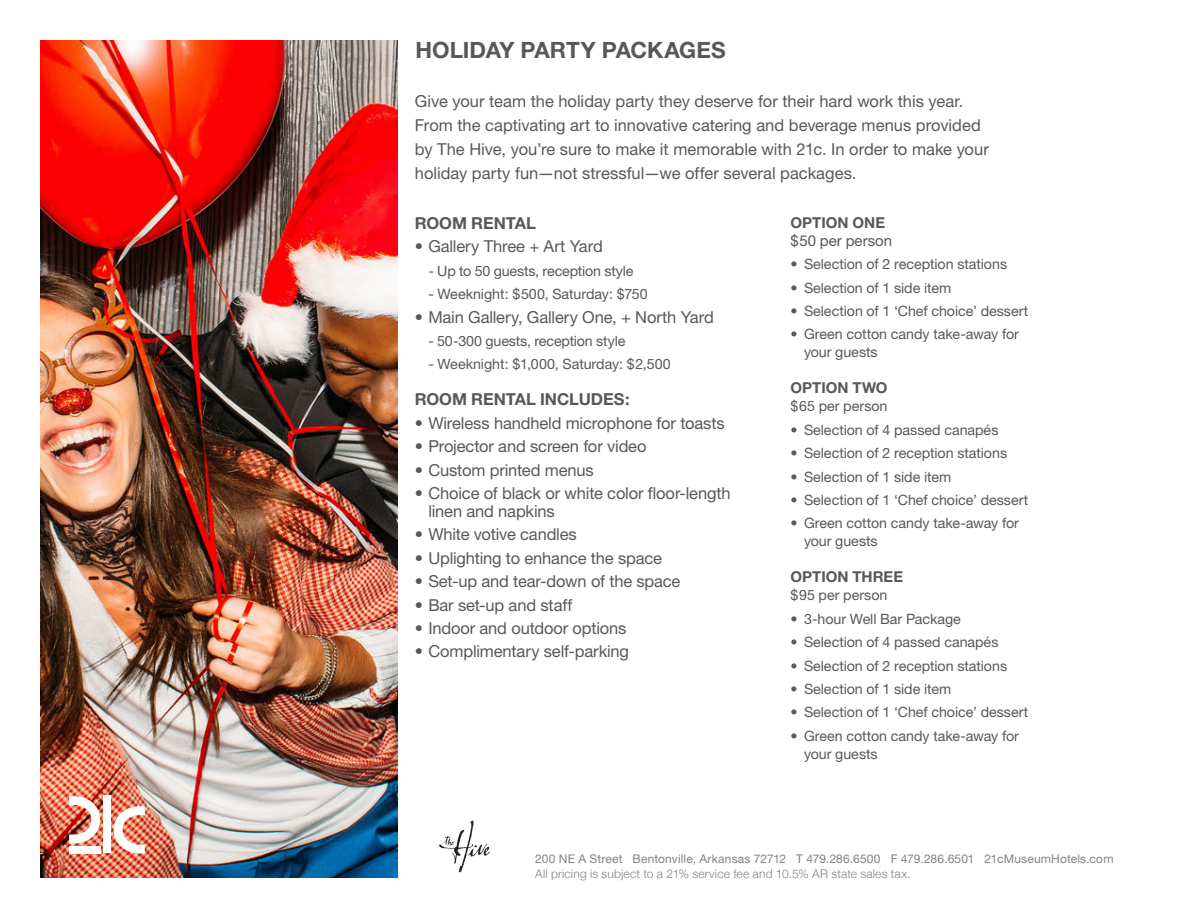
<style>
.page{position:relative;width:1188px;height:918px;background:#fff}
.page>*{position:absolute;margin:0;border:0;box-sizing:border-box;transform-origin:0 0}
.LARGE_TITLE{font:700 22.5px "Helvetica Neue";color:#57585a}
.LARGE_TITLE-2{font:16.5px/24px "Helvetica Neue";letter-spacing:-.005em;color:#57585a}
.LARGE_TITLE-3{font:700 16.5px "Helvetica Neue";letter-spacing:-.005em;color:#57585a}
.LARGE_TITLE-4{font:700 15px "Helvetica Neue";color:#57585a}
.LARGE_TITLE-5{font:15px "Helvetica Neue";color:#57585a}
.LARGE_TITLE-6{font:14.25px/18px "Helvetica Neue";letter-spacing:-.005em;color:#57585a}
.t1{font:12px "Helvetica Neue";letter-spacing:.015em;color:#808285}
.t2{font:300 12px "Helvetica Neue";letter-spacing:.015em;color:#808285}
</style>
<div class="page">
<img style="left:438px;top:820px;width:52px;height:53px">
<img style="left:40px;top:40px;width:358px;height:838px">
<div style="left:103px;top:795px;width:7px;height:58px;background:#fff"></div>
<img style="left:69px;top:795px;width:31px;height:49px">
<svg style="left:114px;top:805px;width:31px;height:48px"></svg>
<div style="left:69px;top:846px;width:31px;height:7px;background:#fff"></div>
<p class="LARGE_TITLE" style="left:416px;top:36px;width:312px">HOLIDAY PARTY PACKAGES</p>
<p class="LARGE_TITLE-2" style="left:415px;top:89px;width:575px">Give your team the holiday party they deserve for their hard work this year.<br>From the captivating art to innovative catering and beverage menus provided by The Hive, you’re sure to make it memorable with 21c. In order to make your holiday party fun—not stressful—we offer several packages.</p>
<p class="LARGE_TITLE-4" style="left:790px;top:213px;width:96px">OPTION ONE</p>
<p class="LARGE_TITLE-5" style="left:790px;top:232px;width:103px">$50 per person</p>
<p class="LARGE_TITLE-6" style="left:790px;top:255px;width:218px">• Selection of 2 reception stations</p>
<p class="LARGE_TITLE-6" style="left:790px;top:278px;width:162px">• Selection of 1 side item</p>
<p class="LARGE_TITLE-6" style="left:790px;top:302px;width:239px">• Selection of 1 ‘Chef choice’ dessert</p>
<p class="LARGE_TITLE-6" style="left:804px;top:325px;width:216px;text-indent:-14px">• Green cotton candy take-away for your guests</p>
<p class="LARGE_TITLE-4" style="left:790px;top:379px;width:99px">OPTION TWO</p>
<p class="LARGE_TITLE-6" style="left:790px;top:397px;width:99px">$65 per person</p>
<p class="LARGE_TITLE-6" style="left:790px;top:421px;width:209px">• Selection of 4 passed canapés</p>
<p class="LARGE_TITLE-6" style="left:790px;top:444px;width:218px">• Selection of 2 reception stations</p>
<p class="LARGE_TITLE-6" style="left:790px;top:467px;width:162px">• Selection of 1 side item</p>
<p class="LARGE_TITLE-6" style="left:790px;top:491px;width:239px">• Selection of 1 ‘Chef choice’ dessert</p>
<p class="LARGE_TITLE-6" style="left:804px;top:514px;width:216px;text-indent:-14px">• Green cotton candy take-away for your guests</p>
<p class="LARGE_TITLE-4" style="left:790px;top:568px;width:114px">OPTION THREE</p>
<p class="LARGE_TITLE-6" style="left:790px;top:586px;width:98px">$95 per person</p>
<p class="LARGE_TITLE-6" style="left:790px;top:610px;width:172px">• 3-hour Well Bar Package</p>
<p class="LARGE_TITLE-6" style="left:790px;top:633px;width:209px">• Selection of 4 passed canapés</p>
<p class="LARGE_TITLE-6" style="left:790px;top:656px;width:218px">• Selection of 2 reception stations</p>
<p class="LARGE_TITLE-6" style="left:790px;top:680px;width:162px">• Selection of 1 side item</p>
<p class="LARGE_TITLE-6" style="left:790px;top:703px;width:239px">• Selection of 1 ‘Chef choice’ dessert</p>
<p class="LARGE_TITLE-6" style="left:804px;top:727px;width:216px;text-indent:-14px">• Green cotton candy take-away for your guests</p>
<p class="LARGE_TITLE-3" style="left:415px;top:213px;width:123px">ROOM RENTAL</p>
<p class="LARGE_TITLE-2" style="left:415px;top:234px;width:189px">• Gallery Three + Art Yard</p>
<p class="LARGE_TITLE-6" style="left:428px;top:261px;width:207px">- Up to 50 guests, reception style</p>
<p class="LARGE_TITLE-6" style="left:428px;top:285px;width:221px">- Weeknight: $500, Saturday: $750</p>
<p class="LARGE_TITLE-2" style="left:415px;top:304px;width:300px">• Main Gallery, Gallery One, + North Yard</p>
<p class="LARGE_TITLE-6" style="left:428px;top:332px;width:198px">- 50-300 guests, reception style</p>
<p class="LARGE_TITLE-6" style="left:428px;top:355px;width:244px">- Weeknight: $1,000, Saturday: $2,500</p>
<p class="LARGE_TITLE-3" style="left:415px;top:389px;width:216px">ROOM RENTAL INCLUDES:</p>
<p class="LARGE_TITLE-2" style="left:415px;top:411px;width:311px">• Wireless handheld microphone for toasts</p>
<p class="LARGE_TITLE-2" style="left:415px;top:434px;width:233px">• Projector and screen for video</p>
<p class="LARGE_TITLE-2" style="left:415px;top:457px;width:181px">• Custom printed menus</p>
<p class="LARGE_TITLE-2" style="left:428px;top:484px;width:304px;line-height:18px;text-indent:-14px">• Choice of black or white color floor-length linen and napkins</p>
<p class="LARGE_TITLE-2" style="left:415px;top:522px;width:164px">• White votive candles</p>
<p class="LARGE_TITLE-2" style="left:415px;top:546px;width:249px">• Uplighting to enhance the space</p>
<p class="LARGE_TITLE-2" style="left:415px;top:569px;width:267px">• Set-up and tear-down of the space</p>
<p class="LARGE_TITLE-2" style="left:415px;top:592px;width:159px">• Bar set-up and staff</p>
<p class="LARGE_TITLE-2" style="left:415px;top:616px;width:213px">• Indoor and outdoor options</p>
<p class="LARGE_TITLE-2" style="left:415px;top:639px;width:216px">• Complimentary self-parking</p>
<p class="t1" style="left:535px;top:852px;width:580px">200 NE A Street Bentonville, Arkansas 72712 T 479.286.6500 F 479.286.6501 21cMuseumHotels.com</p>
<p class="t2" style="left:535px;top:864px;width:377px">All pricing is subject to a 21% service fee and 10.5% AR state sales tax.</p>
</div>
